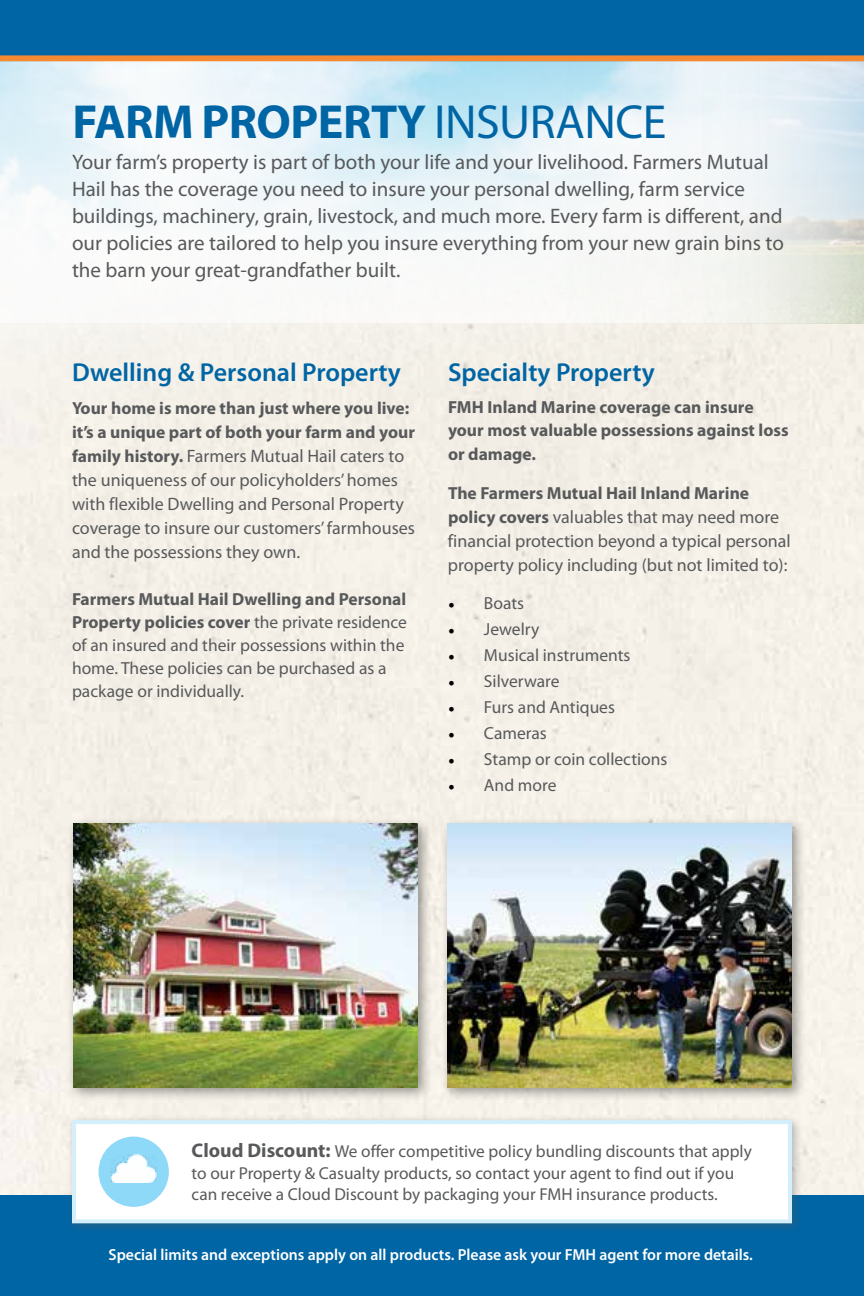
<style>
.page{position:relative;width:864px;height:1296px;background:#fff}
.page>*{position:absolute;margin:0;border:0;box-sizing:border-box;transform-origin:0 0}
.t1{font:700 48px "Myriad Pro";letter-spacing:-.01em;color:#0065a4}
.t2{font:600 26px "Myriad Pro";color:#0065a4}
.t3{font:21px/27px "Myriad Pro";color:#58595b}
.t4{font:18px/24px "Myriad Pro";color:#58595b}
.t5{font:17.6px/23px "Myriad Pro";color:#58595b}
.t6{font:700 17.6px/23.4px "Myriad Pro";color:#58595b}
.t7{font:17.2px/21.8px "Myriad Pro";color:#58595b}
.t8{font:600 16px "Myriad Pro";color:#fff}
.s1{font-weight:400}
.s2{font-weight:700;font-size:17.6px}
.s3{font-weight:700}
.s4{font-family:"Minion Pro";color:#000}
.s5{font-weight:700;font-size:19.8px}
</style>
<div class="page">
<div style="left:0;top:323px;width:864px;height:300px;background:#f4f0e7"></div>
<div style="left:0;top:1195px;width:864px;height:101px;background:#0065a4"></div>
<div style="left:66px;top:817px;width:367px;height:286px;background:#000;opacity:.4"></div>
<img style="left:73px;top:824px;width:345px;height:264px">
<div style="left:440px;top:817px;width:367px;height:286px;background:#000;opacity:.4"></div>
<img style="left:447px;top:824px;width:345px;height:264px">
<div style="left:0;top:0;width:864px;height:56px;background:#0065a4"></div>
<div style="left:0;top:55px;width:864px;height:6px;background:#f68a33"></div>
<div style="left:67px;top:1115px;width:736px;height:119px;background:#58595b;opacity:.4"></div>
<div style="left:72px;top:1120px;width:720px;height:103px;background:#fff;border:4px solid #d4effc"></div>
<div style="left:99px;top:1137px;width:70px;height:70px;background:#8ed8f8;border-radius:50%"></div>
<img style="left:111px;top:1154px;width:46px;height:29px">
<h1 class="t1" style="left:72px;top:91px;width:595px">FARM PROPERTY <span class="s1">INSURANCE</span></h1>
<p class="t3" style="left:72px;top:149px;width:713px">Your farm’s property is part of both your life and your livelihood. Farmers Mutual Hail has the coverage you need to insure your personal dwelling, farm service buildings, machinery, grain, livestock, and much more. Every farm is different, and our policies are tailored to help you insure everything from your new grain bins to the barn your great-grandfather built.</p>
<p class="t2" style="left:72px;top:356px;width:330px">Dwelling &amp; Personal Property</p>
<p class="t6" style="left:72px;top:396px;width:345px;line-height:24px">Your home is more than just where you live: it’s a unique part of both your farm and your</p>
<p class="t4" style="left:72px;top:444px;width:344px"><span class="s2">family history.</span> Farmers Mutual Hail caters to the uniqueness of our policyholders’ homes with flexible Dwelling and Personal Property coverage to insure our customers’ farmhouses and the possessions they own.</p>
<p class="t5" style="left:72px;top:588px;width:337px"><span class="s3">Farmers Mutual Hail Dwelling and Personal Property policies cover</span> the private residence of an insured and their possessions within the home. These policies can be purchased as a package or individually.</p>
<p class="t2" style="left:448px;top:356px;width:208px">Specialty Property</p>
<p class="t6" style="left:448px;top:395px;width:342px">FMH Inland Marine coverage can insure your most valuable possessions against loss or damage.</p>
<p class="t6" style="left:448px;top:481px;width:303px">The Farmers Mutual Hail Inland Marine</p>
<p class="t4" style="left:448px;top:505px;width:344px"><span class="s2">policy covers</span> valuables that may need more financial protection beyond a typical personal property policy including (but not limited to):</p>
<p class="t5" style="left:448px;top:592px;width:78px"><span class="s4">•</span> Boats</p>
<p class="t5" style="left:448px;top:618px;width:93px"><span class="s4">•</span> Jewelry</p>
<p class="t5" style="left:448px;top:644px;width:184px"><span class="s4">•</span> Musical instruments</p>
<p class="t5" style="left:448px;top:670px;width:113px"><span class="s4">•</span> Silverware</p>
<p class="t5" style="left:448px;top:696px;width:169px"><span class="s4">•</span> Furs and Antiques</p>
<p class="t5" style="left:448px;top:722px;width:100px"><span class="s4">•</span> Cameras</p>
<p class="t5" style="left:448px;top:748px;width:221px"><span class="s4">•</span> Stamp or coin collections</p>
<p class="t5" style="left:448px;top:774px;width:110px"><span class="s4">•</span> And more</p>
<p class="t7" style="left:192px;top:1140px;width:562px"><span class="s5">Cloud Discount:</span> We offer competitive policy bundling discounts that apply to our Property &amp; Casualty products, so contact your agent to find out if you can receive a Cloud Discount by packaging your FMH insurance products.</p>
<p class="t8" style="left:109px;top:1245px;width:646px">Special limits and exceptions apply on all products. Please ask your FMH agent for more details.</p>
</div>
